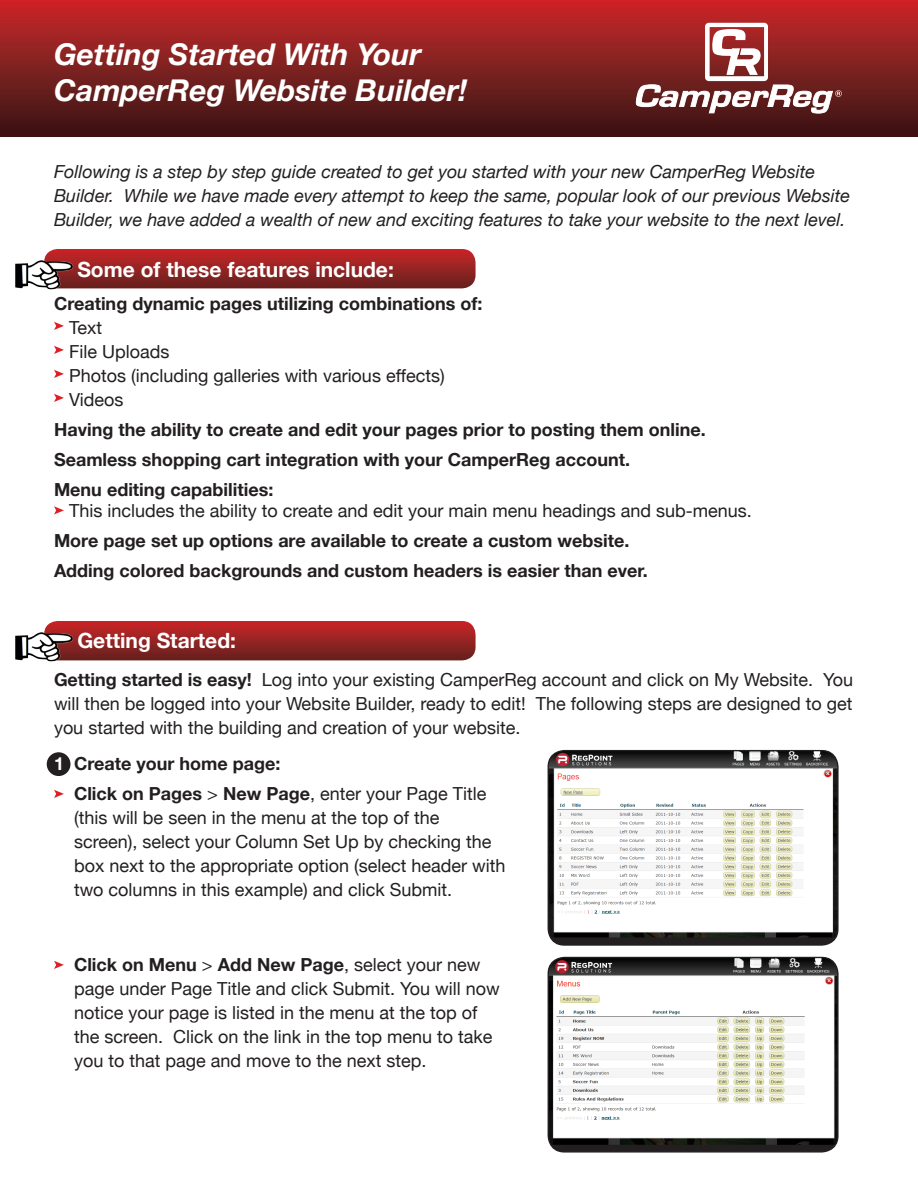
<style>
.page{position:relative;width:918px;height:1188px;background:#fff}
.page>*{position:absolute;margin:0;border:0;box-sizing:border-box;transform-origin:0 0}
.t1{font:italic 700 30px/36px "Helvetica Neue";color:#fff}
.t2{font:700 21px "Helvetica Neue";color:#fff}
.t3{font:18px/24px "Helvetica Neue";color:#231f20;text-align:justify}
.t4{font:700 18px "Helvetica Neue";color:#231f20}
.t5{font:italic 18px/24px "Helvetica Neue";color:#231f20}
.s1{font-weight:700}
.s2{color:#fff}
.s3{font-weight:400}
</style>
<div class="page">
<div style="left:0;top:0;width:918px;height:136px;background:linear-gradient(to bottom,#ca2829,#381515)"></div>
<svg style="left:635px;top:23px;width:207px;height:90px"></svg>
<div style="left:47px;top:752px;width:24px;height:24px;background:#231f20;border-radius:50%"></div>
<svg style="left:44px;top:621px;width:432px;height:39px;background:#982424"></svg>
<img style="left:15px;top:630px;width:59px;height:32px">
<svg style="left:44px;top:249px;width:432px;height:39px;background:#982424"></svg>
<img style="left:15px;top:258px;width:59px;height:32px">
<svg style="left:54px;top:322px;width:10px;height:8px"></svg>
<svg style="left:54px;top:346px;width:10px;height:8px"></svg>
<svg style="left:54px;top:370px;width:10px;height:8px"></svg>
<svg style="left:54px;top:394px;width:10px;height:8px"></svg>
<svg style="left:54px;top:506px;width:10px;height:8px"></svg>
<div style="left:548px;top:751px;width:290px;height:194px;background:#231f20;border-radius:16px"></div>
<img style="left:548px;top:751px;width:289px;height:186px">
<div style="left:548px;top:750px;width:291px;height:196px;border:1px solid #231f20;border-radius:16px"></div>
<svg style="left:54px;top:790px;width:10px;height:8px"></svg>
<svg style="left:54px;top:961px;width:10px;height:8px"></svg>
<div style="left:548px;top:957px;width:290px;height:195px;background:#231f20;border-radius:16px"></div>
<img style="left:548px;top:957px;width:289px;height:188px">
<div style="left:548px;top:957px;width:291px;height:196px;border:1px solid #231f20;border-radius:16px"></div>
<p class="t1" style="left:54px;top:35px;width:415px">Getting Started With Your<br>CamperReg Website Builder!</p>
<p class="t5" style="left:54px;top:159px;width:798px">Following is a step by step guide created to get you started with your new CamperReg Website<br>Builder. While we have made every attempt to keep the same, popular look of our previous Website<br>Builder, we have added a wealth of new and exciting features to take your website to the next level.</p>
<p class="t2" style="left:77px;top:256px;width:318px">Some of these features include:</p>
<p class="t4" style="left:54px;top:292px;width:430px">Creating dynamic pages utilizing combinations of:</p>
<p class="t3" style="left:69px;top:315px;width:34px">Text</p>
<p class="t3" style="left:69px;top:339px;width:102px">File Uploads</p>
<p class="t3" style="left:69px;top:363px;width:377px">Photos (including galleries with various effects)</p>
<p class="t3" style="left:69px;top:387px;width:56px">Videos</p>
<p class="t4" style="left:54px;top:418px;width:653px">Having the ability to create and edit your pages prior to posting them online.</p>
<p class="t4" style="left:54px;top:448px;width:578px">Seamless shopping cart integration with your CamperReg account.</p>
<p class="t4" style="left:54px;top:478px;width:221px">Menu editing capabilities:</p>
<p class="t3" style="left:69px;top:499px;width:684px">This includes the ability to create and edit your main menu headings and sub-menus.</p>
<p class="t4" style="left:54px;top:530px;width:577px">More page set up options are available to create a custom website.</p>
<p class="t4" style="left:54px;top:560px;width:595px">Adding colored backgrounds and custom headers is easier than ever.</p>
<p class="t2" style="left:77px;top:628px;width:160px">Getting Started:</p>
<p class="t3" style="left:54px;top:667px;width:801px"><span class="s1">Getting started is easy!</span> Log into your existing CamperReg account and click on My Website. You will then be logged into your Website Builder, ready to edit! The following steps are designed to get you started with the building and creation of your website.</p>
<p class="t4" style="left:54px;top:753px;width:228px"><span class="s2">1</span> Create your home page:</p>
<p class="t3" style="left:74px;top:782px;width:414px"><span class="s1">Click on Pages</span> &gt; <span class="s1">New Page</span>, enter your Page Title</p>
<p class="t3" style="left:74px;top:806px;width:367px">(this will be seen in the menu at the top of the</p>
<p class="t3" style="left:74px;top:830px;width:419px">screen), select your Column Set Up by checking the</p>
<p class="t3" style="left:74px;top:854px;width:433px">box next to the appropriate option (select header with</p>
<p class="t3" style="left:74px;top:878px;width:380px">two columns in this example) and click Submit.</p>
<p class="t4" style="left:74px;top:954px;width:408px">Click on Menu <span class="s3">&gt;</span> Add New Page<span class="s3">, select your new</span></p>
<p class="t3" style="left:74px;top:977px;width:427px">page under Page Title and click Submit. You will now</p>
<p class="t3" style="left:74px;top:1001px;width:405px">notice your page is listed in the menu at the top of</p>
<p class="t3" style="left:74px;top:1025px;width:420px">the screen. Click on the link in the top menu to take</p>
<p class="t3" style="left:74px;top:1049px;width:354px">you to that page and move to the next step.</p>
</div>
